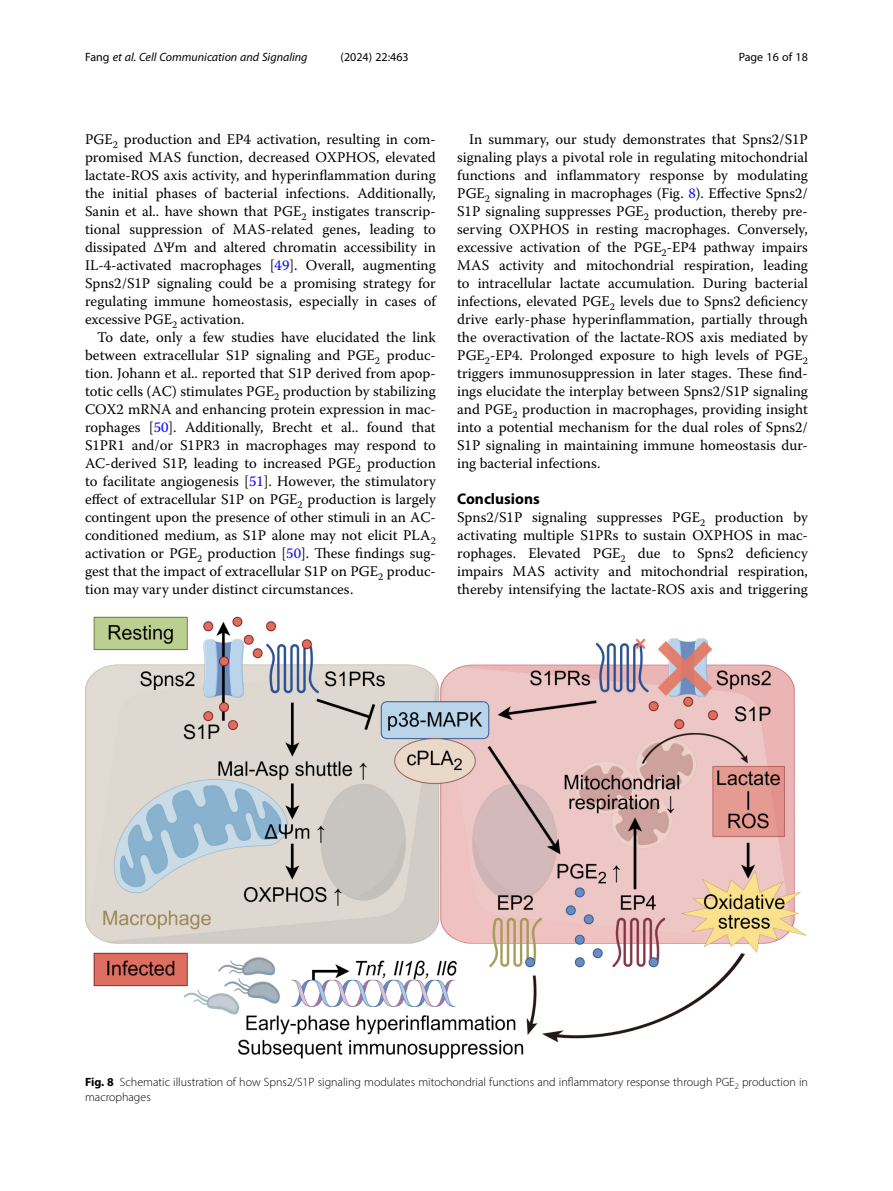
<style>
.page{position:relative;width:893px;height:1191px;background:#fff}
.page>*{position:absolute;margin:0;border:0;box-sizing:border-box;transform-origin:0 0}
.Head_1{font:700 15.45px "Myriad Pro";color:#000}
.Body_Text_Indent{font:14.7px/18px "Warnock Pro";color:#000;text-align:justify}
.Body_Text{font:14.7px/18px "Warnock Pro";color:#000;text-align:justify}
.Figure_Caption{font:300 12px/15px "Myriad Pro";color:#000}
.t1{font:italic 12px "Myriad Pro";color:#000}
.t2{font:12px "Myriad Pro";color:#000}
.s1{font-style:normal}
.s2{color:#00f}
.s3{font-weight:700}
</style>
<div class="page">
<img style="left:85px;top:616px;width:722px;height:443px">
<p class="t1" style="left:85px;top:50px;width:224px"><span class="s1">Fang</span> et al. Cell Communication and Signaling</p>
<p class="t2" style="left:341px;top:50px;width:70px">(2024) 22:463</p>
<p class="t2" style="left:739px;top:50px;width:71px">Page 16 of 18</p>
<p class="Body_Text_Indent" style="left:85px;top:130px;width:352px">PGE<sub>2</sub> production and EP4 activation, resulting in com&shy;promised MAS function, decreased OXPHOS, elevated lactate-ROS axis activity, and hyperinflammation during the initial phases of bacterial infections. Additionally, Sanin et al.. have shown that PGE<sub>2</sub> instigates transcrip&shy;tional suppression of MAS-related genes, leading to dissipated ΔΨm and altered chromatin accessibility in IL-4-activated macrophages [<span class="s2">49</span>]. Overall, augmenting Spns2/S1P signaling could be a promising strategy for regulating immune homeostasis, especially in cases of excessive PGE<sub>2</sub> activation.</p>
<p class="Body_Text_Indent" style="left:85px;top:328px;width:352px;text-indent:12px">To date, only a few studies have elucidated the link between extracellular S1P signaling and PGE<sub>2</sub> produc&shy;tion. Johann et al.. reported that S1P derived from apop&shy;totic cells (AC) stimulates PGE<sub>2</sub> production by stabilizing COX2 mRNA and enhancing protein expression in mac&shy;rophages [<span class="s2">50</span>]. Additionally, Brecht et al.. found that S1PR1 and/or S1PR3 in macrophages may respond to AC-derived S1P, leading to increased PGE<sub>2</sub> production to facilitate angiogenesis [<span class="s2">51</span>]. However, the stimulatory effect of extracellular S1P on PGE<sub>2</sub> production is largely contingent upon the presence of other stimuli in an AC&shy;conditioned medium, as S1P alone may not elicit PLA<sub>2 </sub>activation or PGE<sub>2</sub> production [<span class="s2">50</span>]. These findings sug&shy;gest that the impact of extracellular S1P on PGE<sub>2</sub> produc&shy;tion may vary under distinct circumstances.</p>
<p class="Body_Text_Indent" style="left:457px;top:130px;width:352px;text-indent:12px">In summary, our study demonstrates that Spns2/S1P signaling plays a pivotal role in regulating mitochondrial functions and inflammatory response by modulating PGE<sub>2</sub> signaling in macrophages (Fig. <span class="s2">8</span>). Effective Spns2/ S1P signaling suppresses PGE<sub>2</sub> production, thereby pre&shy;serving OXPHOS in resting macrophages. Conversely, excessive activation of the PGE<sub>2</sub>-EP4 pathway impairs MAS activity and mitochondrial respiration, leading to intracellular lactate accumulation. During bacterial infections, elevated PGE<sub>2</sub> levels due to Spns2 deficiency drive early-phase hyperinflammation, partially through the overactivation of the lactate-ROS axis mediated by PGE<sub>2</sub>-EP4. Prolonged exposure to high levels of PGE<sub>2 </sub>triggers immunosuppression in later stages. These find&shy;ings elucidate the interplay between Spns2/S1P signaling and PGE<sub>2</sub> production in macrophages, providing insight into a potential mechanism for the dual roles of Spns2/ S1P signaling in maintaining immune homeostasis dur&shy;ing bacterial infections.</p>
<p class="Head_1" style="left:457px;top:489px;width:84px">Conclusions</p>
<p class="Body_Text" style="left:457px;top:508px;width:352px">Spns2/S1P signaling suppresses PGE<sub>2</sub> production by activating multiple S1PRs to sustain OXPHOS in mac&shy;rophages. Elevated PGE<sub>2</sub> due to Spns2 deficiency impairs MAS activity and mitochondrial respiration, thereby intensifying the lactate-ROS axis and triggering</p>
<p class="Figure_Caption" style="left:85px;top:1074px;width:724px"><span class="s3">Fig. 8</span> Schematic illustration of how Spns2/S1P signaling modulates mitochondrial functions and inflammatory response through PGE<sub>2</sub> production in macrophages</p>
</div>
